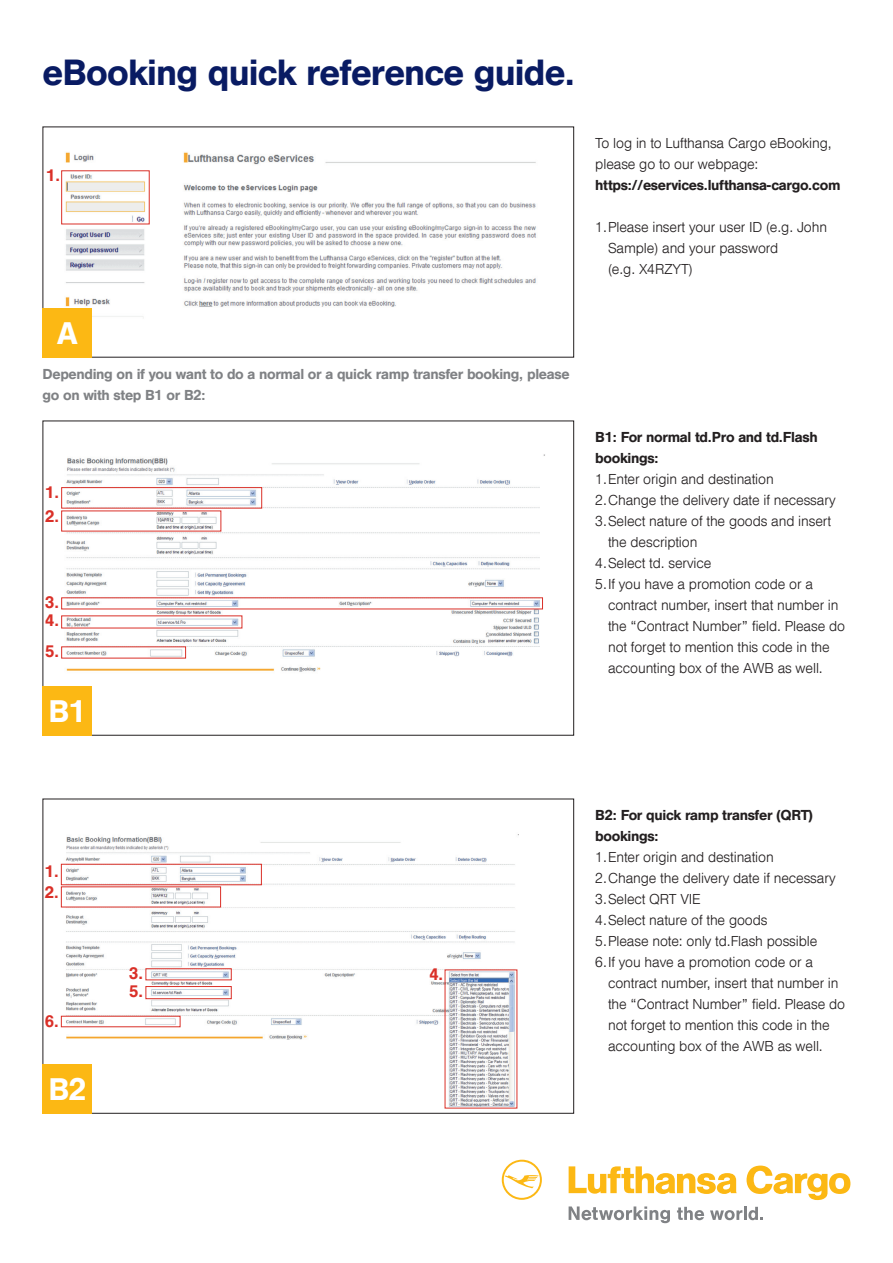
<style>
.page{position:relative;width:893px;height:1263px;background:#fff}
.page>*{position:absolute;margin:0;border:0;box-sizing:border-box;transform-origin:0 0}
.t1{font:500 36px "Helvetica DLH";color:#091b63}
.t2{font:500 30.9px "Helvetica DLH";color:#fff}
.t3{font:500 16.5px/23.7px "Helvetica DLH";color:#da3028}
.t4{font:300 14.25px/21px "Helvetica DLH";color:#231f20}
.t5{font:500 14.25px/21px "Helvetica DLH";color:#231f20}
.t6{font:500 14.25px/21px "Helvetica DLH";color:#808285}
</style>
<div class="page">
<svg style="left:502px;top:1160px;width:40px;height:40px"></svg>
<svg style="left:569px;top:1166px;width:168px;height:28px"></svg>
<svg style="left:746px;top:1165px;width:104px;height:35px"></svg>
<svg style="left:569px;top:1206px;width:101px;height:17px"></svg>
<svg style="left:677px;top:1207px;width:27px;height:13px"></svg>
<svg style="left:710px;top:1207px;width:53px;height:13px"></svg>
<svg style="left:42px;top:420px;width:532px;height:316px"></svg>
<div style="left:43px;top:686px;width:49px;height:50px;background:#fcb814"></div>
<div style="left:61px;top:487px;width:201px;height:21px;border:1px solid #da3028"></div>
<svg style="left:42px;top:126px;width:532px;height:232px"></svg>
<div style="left:43px;top:308px;width:49px;height:50px;background:#fcb814"></div>
<div style="left:61px;top:170px;width:89px;height:54px;border:1px solid #da3028"></div>
<svg style="left:42px;top:798px;width:532px;height:316px"></svg>
<div style="left:43px;top:1064px;width:49px;height:50px;background:#fcb814"></div>
<div style="left:61px;top:1016px;width:119px;height:11px;border:1px solid #da3028"></div>
<div style="left:61px;top:864px;width:201px;height:21px;border:1px solid #da3028"></div>
<div style="left:146px;top:968px;width:86px;height:12px;border:1px solid #da3028"></div>
<div style="left:146px;top:986px;width:86px;height:13px;border:1px solid #da3028"></div>
<h1 class="t1" style="left:43px;top:51px;width:534px">eBooking quick reference guide.</h1>
<p class="t3" style="left:46px;top:164px;width:15px">1.</p>
<h2 class="t2" style="left:57px;top:315px;width:21px">A</h2>
<p class="t6" style="left:43px;top:363px;width:528px">Depending on if you want to do a normal or a quick ramp transfer booking, please go on with step B1 or B2:</p>
<p class="t3" style="left:45px;top:481px;width:15px">1.<br>2.</p>
<p class="t3" style="left:45px;top:594px;width:15px;line-height:18px">3.<br>4.</p>
<p class="t3" style="left:45px;top:640px;width:15px">5.</p>
<h2 class="t2" style="left:48px;top:693px;width:39px">B1</h2>
<p class="t4" style="left:595px;top:132px;width:238px">To log in to Lufthansa Cargo eBooking, please go to our webpage:</p>
<p class="t5" style="left:595px;top:174px;width:246px">https://eservices.lufthansa-cargo.com</p>
<p class="t4" style="left:608px;top:216px;width:220px;text-indent:-13px">1.Please insert your user ID (e.g. John<br>Sample) and your password<br>(e.g. X4RZYT)</p>
<p class="t5" style="left:595px;top:426px;width:224px">B1: For normal td.Pro and td.Flash bookings:</p>
<p class="t4" style="left:595px;top:468px;width:180px">1.Enter origin and destination</p>
<p class="t4" style="left:595px;top:489px;width:242px">2.Change the delivery date if necessary</p>
<p class="t4" style="left:595px;top:510px;width:237px">3.Select nature of the goods and insert</p>
<p class="t4" style="left:608px;top:531px;width:91px">the description</p>
<p class="t4" style="left:595px;top:552px;width:117px">4.Select td. service</p>
<p class="t4" style="left:595px;top:573px;width:219px">5.If you have a promotion code or a</p>
<p class="t4" style="left:608px;top:594px;width:232px">contract number, insert that number in</p>
<p class="t4" style="left:608px;top:615px;width:238px">the “Contract Number” field. Please do</p>
<p class="t4" style="left:608px;top:636px;width:223px">not forget to mention this code in the</p>
<p class="t4" style="left:608px;top:657px;width:216px">accounting box of the AWB as well.</p>
<p class="t3" style="left:45px;top:860px;width:15px;line-height:21.6px">1.<br>2.</p>
<p class="t3" style="left:45px;top:1009px;width:15px">6.</p>
<h2 class="t2" style="left:48px;top:1071px;width:39px">B2</h2>
<p class="t3" style="left:129px;top:965px;width:15px;line-height:17.9px">3.<br>5.</p>
<p class="t3" style="left:429px;top:963px;width:15px">4.</p>
<p class="t5" style="left:595px;top:804px;width:219px">B2: For quick ramp transfer (QRT) bookings:</p>
<p class="t4" style="left:595px;top:846px;width:242px">1.Enter origin and destination<br>2.Change the delivery date if necessary<br>3.Select QRT VIE<br>4.Select nature of the goods<br>5.Please note: only td.Flash possible<br>6.If you have a promotion code or a</p>
<p class="t4" style="left:608px;top:972px;width:238px">contract number, insert that number in the “Contract Number” field. Please do not forget to mention this code in the accounting box of the AWB as well.</p>
</div>
